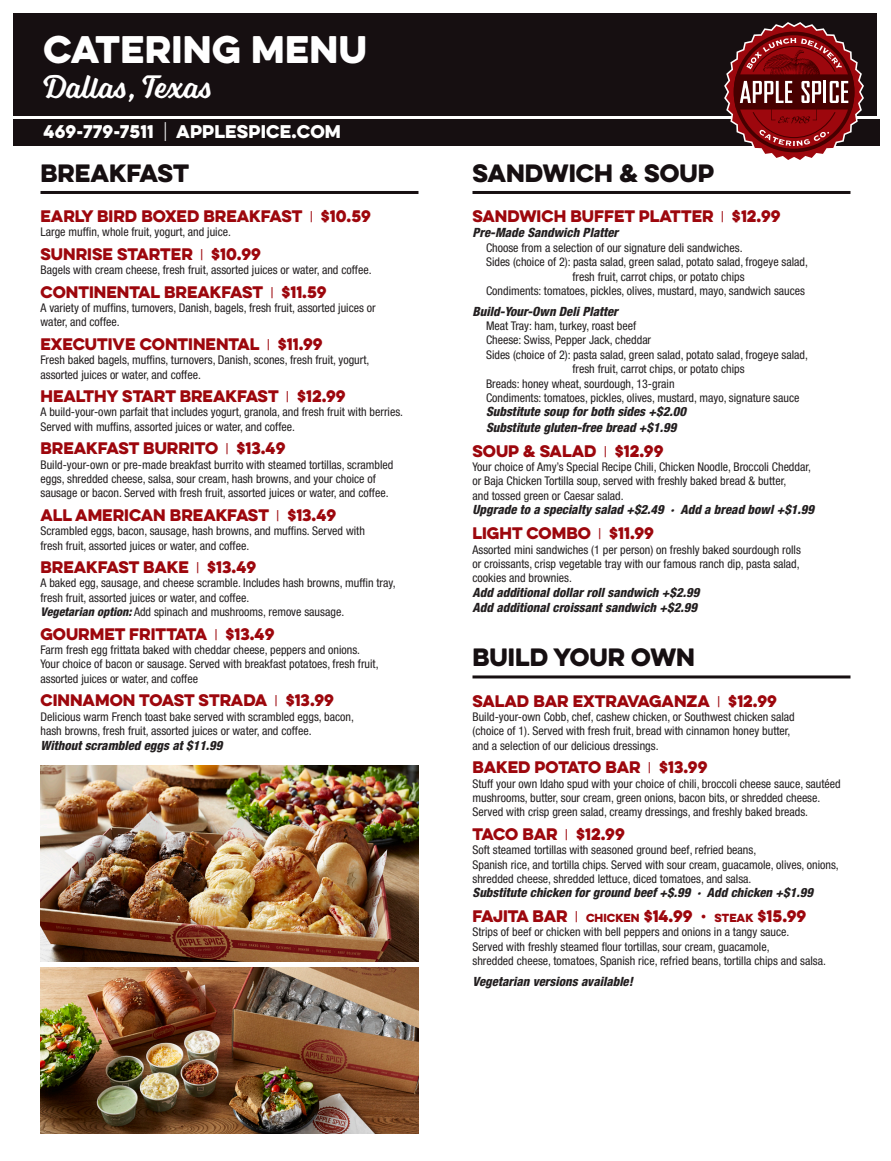
<style>
.page{position:relative;width:891px;height:1161px;background:#fff}
.page>*{position:absolute;margin:0;border:0;box-sizing:border-box;transform-origin:0 0}
.Section_Headers{font:34.5px "Eveleth Clean";letter-spacing:.01em;color:#fff}
.Section_Headers-2{font:33px "Voltage";color:#fff}
.Sandwiches___Wraps{font:22.5px "Eveleth Clean";color:#160f11}
.t1{font:16.5px "Eveleth Clean";letter-spacing:.01em;color:#fff}
.t2{font:15px "Eveleth Clean";color:#9d070d}
.Sides-AddOns{font:italic 800 condensed 12.75px "Helvetica Neue LT Std";color:#231f20}
.Copy{font:italic 800 condensed 12.75px "Helvetica Neue LT Std";color:#231f20}
.Copy-2{font:condensed 12px/14.4px "Helvetica Neue LT Std";color:#231f20}
.s1{font-weight:100}
.s2{font-family:"Helvetica Neue LT Std";font-stretch:condensed}
.s3{font-weight:800;font-style:italic}
.s4{font-size:10.5px}
</style>
<div class="page">
<hr style="left:40px;top:191px;width:378px;height:3px;background:#160f11">
<hr style="left:472px;top:191px;width:378px;height:3px;background:#160f11">
<hr style="left:472px;top:675px;width:378px;height:3px;background:#160f11">
<img style="left:40px;top:765px;width:378px;height:197px">
<img style="left:40px;top:968px;width:378px;height:166px">
<div style="left:14px;top:14px;width:864px;height:102px;background:#160f11"></div>
<div style="left:14px;top:119px;width:866px;height:26px;background:#160f11"></div>
<svg style="left:724px;top:22px;width:140px;height:138px"></svg>
<p class="Section_Headers" style="left:44px;top:23px;width:325px">CATERING MENU</p>
<p class="Section_Headers-2" style="left:44px;top:67px;width:171px">Dallas, Texas</p>
<p class="t1" style="left:44px;top:119px;width:299px">469-779-7511 <span class="s1">|</span> APPLESPICE.COM</p>
<p class="Sandwiches___Wraps" style="left:40px;top:155px;width:150px">BREAKFAST</p>
<p class="t2" style="left:40px;top:205px;width:332px">EARLY BIRD BOXED BREAKFAST <span class="s2">|</span> $10.59</p>
<p class="Copy-2" style="left:40px;top:225px;width:192px">Large muffin, whole fruit, yogurt, and juice.</p>
<p class="t2" style="left:40px;top:242px;width:222px">SUNRISE STARTER <span class="s2">|</span> $10.99</p>
<p class="Copy-2" style="left:40px;top:263px;width:333px">Bagels with cream cheese, fresh fruit, assorted juices or water, and coffee.</p>
<p class="t2" style="left:40px;top:280px;width:288px">CONTINENTAL BREAKFAST <span class="s2">|</span> $11.59</p>
<p class="Copy-2" style="left:40px;top:301px;width:337px">A variety of muffins, turnovers, Danish, bagels, fresh fruit, assorted juices or water, and coffee.</p>
<p class="t2" style="left:40px;top:332px;width:284px">EXECUTIVE CONTINENTAL <span class="s2">|</span> $11.99</p>
<p class="Copy-2" style="left:40px;top:353px;width:330px">Fresh baked bagels, muffins, turnovers, Danish, scones, fresh fruit, yogurt, assorted juices or water, and coffee.</p>
<p class="t2" style="left:40px;top:385px;width:307px">HEALTHY START BREAKFAST <span class="s2">|</span> $12.99</p>
<p class="Copy-2" style="left:40px;top:405px;width:364px">A build-your-own parfait that includes yogurt, granola, and fresh fruit with berries.<br>Served with muffins, assorted juices or water, and coffee.</p>
<p class="t2" style="left:40px;top:437px;width:246px">BREAKFAST BURRITO <span class="s2">|</span> $13.49</p>
<p class="Copy-2" style="left:40px;top:457px;width:354px">Build-your-own or pre-made breakfast burrito with steamed tortillas, scrambled eggs, shredded cheese, salsa, sour cream, hash browns, and your choice of sausage or bacon. Served with fresh fruit, assorted juices or water, and coffee.</p>
<p class="t2" style="left:40px;top:503px;width:297px">ALL AMERICAN BREAKFAST <span class="s2">|</span> $13.49</p>
<p class="Copy-2" style="left:40px;top:524px;width:326px">Scrambled eggs, bacon, sausage, hash browns, and muffins. Served with fresh fruit, assorted juices or water, and coffee.</p>
<p class="t2" style="left:40px;top:556px;width:217px">BREAKFAST BAKE <span class="s2">|</span> $13.49</p>
<p class="Copy-2" style="left:40px;top:576px;width:357px">A baked egg, sausage, and cheese scramble. Includes hash browns, muffin tray, fresh fruit, assorted juices or water, and coffee.<br><span class="s3">Vegetarian option:</span> Add spinach and mushrooms, remove sausage.</p>
<p class="t2" style="left:40px;top:622px;width:235px">GOURMET FRITTATA <span class="s2">|</span> $13.49</p>
<p class="Copy-2" style="left:40px;top:643px;width:340px">Farm fresh egg frittata baked with cheddar cheese, peppers and onions.<br>Your choice of bacon or sausage. Served with breakfast potatoes, fresh fruit, assorted juices or water, and coffee</p>
<p class="t2" style="left:40px;top:689px;width:295px">CINNAMON TOAST STRADA <span class="s2">|</span> $13.99</p>
<p class="Copy-2" style="left:40px;top:709px;width:315px">Delicious warm French toast bake served with scrambled eggs, bacon, hash browns, fresh fruit, assorted juices or water, and coffee.</p>
<p class="Copy" style="left:40px;top:738px;width:184px">Without scrambled eggs at $11.99</p>
<p class="Sandwiches___Wraps" style="left:472px;top:155px;width:243px">SANDWICH &amp; SOUP</p>
<p class="t2" style="left:472px;top:205px;width:310px">SANDWICH BUFFET PLATTER <span class="s2">|</span> $12.99</p>
<p class="Sides-AddOns" style="left:472px;top:225px;width:147px">Pre-Made Sandwich Platter</p>
<p class="Copy-2" style="left:486px;top:240px;width:258px">Choose from a selection of our signature deli sandwiches.</p>
<p class="Copy-2" style="left:486px;top:255px;width:324px">Sides (choice of 2): pasta salad, green salad, potato salad, frogeye salad,</p>
<p class="Copy-2" style="left:572px;top:269px;width:174px">fresh fruit, carrot chips, or potato chips</p>
<p class="Copy-2" style="left:486px;top:283px;width:321px">Condiments: tomatoes, pickles, olives, mustard, mayo, sandwich sauces</p>
<p class="Sides-AddOns" style="left:472px;top:303px;width:147px">Build-Your-Own Deli Platter</p>
<p class="Copy-2" style="left:486px;top:319px;width:152px">Meat Tray: ham, turkey, roast beef</p>
<p class="Copy-2" style="left:486px;top:333px;width:167px">Cheese: Swiss, Pepper Jack, cheddar</p>
<p class="Copy-2" style="left:486px;top:347px;width:324px">Sides (choice of 2): pasta salad, green salad, potato salad, frogeye salad,</p>
<p class="Copy-2" style="left:572px;top:362px;width:174px">fresh fruit, carrot chips, or potato chips</p>
<p class="Copy-2" style="left:486px;top:376px;width:190px">Breads: honey wheat, sourdough, 13-grain</p>
<p class="Copy-2" style="left:486px;top:391px;width:315px">Condiments: tomatoes, pickles, olives, mustard, mayo, signature sauce</p>
<p class="Sides-AddOns" style="left:486px;top:404px;width:202px">Substitute soup for both sides +$2.00</p>
<p class="Sides-AddOns" style="left:486px;top:419px;width:192px">Substitute gluten-free bread +$1.99</p>
<p class="t2" style="left:472px;top:439px;width:192px">SOUP &amp; SALAD <span class="s2">|</span> $12.99</p>
<p class="Copy-2" style="left:472px;top:460px;width:340px">Your choice of Amy’s Special Recipe Chili, Chicken Noodle, Broccoli Cheddar, or Baja Chicken Tortilla soup, served with freshly baked bread &amp; butter,<br>and tossed green or Caesar salad.</p>
<p class="Sides-AddOns" style="left:472px;top:502px;width:343px">Upgrade to a specialty salad +$2.49 · Add a bread bowl +$1.99</p>
<p class="t2" style="left:472px;top:522px;width:183px">LIGHT COMBO <span class="s2">|</span> $11.99</p>
<p class="Copy-2" style="left:472px;top:542px;width:330px;text-align:justify">Assorted mini sandwiches (1 per person) on freshly baked sourdough rolls or croissants, crisp vegetable tray with our famous ranch dip, pasta salad, cookies and brownies.</p>
<p class="Sides-AddOns" style="left:472px;top:584px;width:228px">Add additional dollar roll sandwich +$2.99</p>
<p class="Sides-AddOns" style="left:472px;top:600px;width:226px">Add additional croissant sandwich +$2.99</p>
<p class="Sandwiches___Wraps" style="left:472px;top:640px;width:224px">BUILD YOUR OWN</p>
<p class="t2" style="left:472px;top:689px;width:306px">SALAD BAR EXTRAVAGANZA <span class="s2">|</span> $12.99</p>
<p class="Copy-2" style="left:472px;top:709px;width:324px">Build-your-own Cobb, chef, cashew chicken, or Southwest chicken salad (choice of 1). Served with fresh fruit, bread with cinnamon honey butter, and a selection of our delicious dressings.</p>
<p class="t2" style="left:472px;top:756px;width:236px">BAKED POTATO BAR <span class="s2">|</span> $13.99</p>
<p class="Copy-2" style="left:472px;top:776px;width:370px">Stuff your own Idaho spud with your choice of chili, broccoli cheese sauce, sautéed mushrooms, butter, sour cream, green onions, bacon bits, or shredded cheese.<br>Served with crisp green salad, creamy dressings, and freshly baked breads.</p>
<p class="t2" style="left:472px;top:822px;width:154px">TACO BAR <span class="s2">|</span> $12.99</p>
<p class="Copy-2" style="left:472px;top:843px;width:368px">Soft steamed tortillas with seasoned ground beef, refried beans,<br>Spanish rice, and tortilla chips. Served with sour cream, guacamole, olives, onions, shredded cheese, shredded lettuce, diced tomatoes, and salsa.</p>
<p class="Sides-AddOns" style="left:472px;top:885px;width:342px">Substitute chicken for ground beef +$.99 · Add chicken +$1.99</p>
<p class="t2" style="left:472px;top:905px;width:335px">FAJITA BAR <span class="s2">|</span> <span class="s4">CHICKEN</span> $14.99 · <span class="s4">STEAK</span> $15.99</p>
<p class="Copy-2" style="left:472px;top:925px;width:355px">Strips of beef or chicken with bell peppers and onions in a tangy sauce.<br>Served with freshly steamed flour tortillas, sour cream, guacamole,<br>shredded cheese, tomatoes, Spanish rice, refried beans, tortilla chips and salsa.</p>
<p class="Sides-AddOns" style="left:472px;top:974px;width:162px">Vegetarian versions available!</p>
</div>
